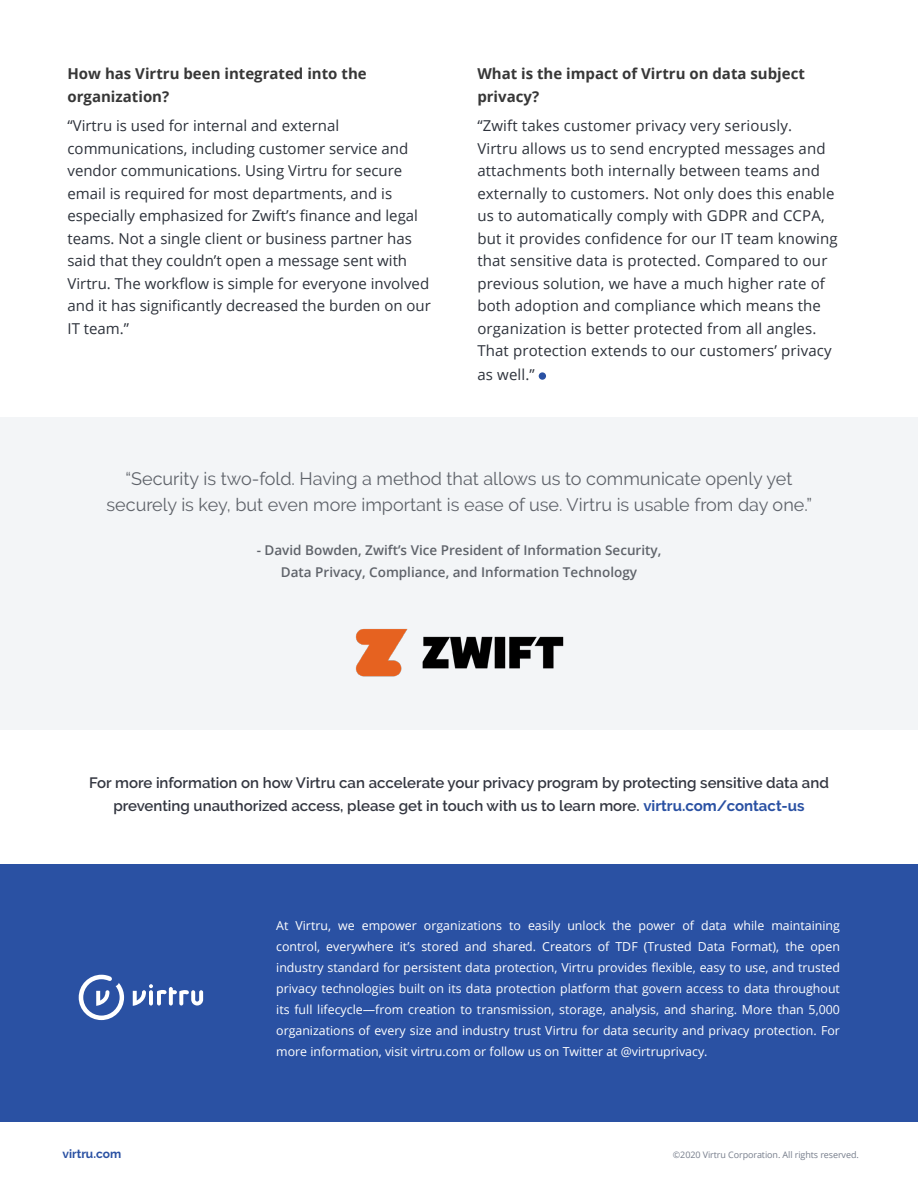
<style>
.page{position:relative;width:918px;height:1188px;background:#fff}
.page>*{position:absolute;margin:0;border:0;box-sizing:border-box;transform-origin:0 0}
.t1{font:18px/25.5px "Raleway";color:#5f636a;text-align:center}
.t2{font:15px/22.5px "Open Sans";letter-spacing:.01em;color:#2d323b}
.t3{font:600 15px/22.5px "Raleway";color:#343741;text-align:center}
.t4{font:700 15px/23.2px "Open Sans";color:#373737}
.t5{font:600 13.5px/22.5px "Open Sans";color:#5f636a;text-align:center}
.t6{font:12.3px/21px "Open Sans";color:#fff;text-align:justify}
.t7{font:700 12px "Raleway";color:#2a51a3}
.t8{font:9px "Open Sans";letter-spacing:-.01em;color:#777e8c}
.s1{font-weight:700;color:#2a51a3}
</style>
<div class="page">
<div style="left:0;top:417px;width:918px;height:313px;background:#f3f5f7"></div>
<div style="left:539px;top:372px;width:7px;height:8px;background:#2a51a3;border-radius:50%"></div>
<div style="left:0;top:864px;width:918px;height:258px;background:#2a51a3"></div>
<svg style="left:133px;top:984px;width:70px;height:22px"></svg>
<svg style="left:79px;top:975px;width:45px;height:45px"></svg>
<img style="left:355px;top:628px;width:209px;height:49px">
<p class="t4" style="left:68px;top:62px;width:301px">How has Virtru been integrated into the organization?</p>
<p class="t2" style="left:68px;top:114px;width:365px">“Virtru is used for internal and external communications, including customer service and vendor communications. Using Virtru for secure email is required for most departments, and is especially emphasized for Zwift’s finance and legal teams. Not a single client or business partner has said that they couldn’t open a message sent with Virtru. The workflow is simple for everyone involved and it has significantly decreased the burden on our IT team.”</p>
<p class="t4" style="left:477px;top:62px;width:329px">What is the impact of Virtru on data subject privacy?</p>
<p class="t2" style="left:477px;top:114px;width:362px">“Zwift takes customer privacy very seriously.<br>Virtru allows us to send encrypted messages and attachments both internally between teams and externally to customers. Not only does this enable us to automatically comply with GDPR and CCPA, but it provides confidence for our IT team knowing that sensitive data is protected. Compared to our previous solution, we have a much higher rate of both adoption and compliance which means the organization is better protected from all angles.<br>That protection extends to our customers’ privacy as well.”</p>
<p class="t1" style="left:106px;top:466px;width:707px">“Security is two-fold. Having a method that allows us to communicate openly yet securely is key, but even more important is ease of use. Virtru is usable from day one.”</p>
<p class="t5" style="left:257px;top:538px;width:406px">- David Bowden, Zwift’s Vice President of Information Security,<br>Data Privacy, Compliance, and Information Technology</p>
<p class="t3" style="left:89px;top:772px;width:741px">For more information on how Virtru can accelerate your privacy program by protecting sensitive data and preventing unauthorized access, please get in touch with us to learn more. <span class="s1">virtru.com/contact-us</span></p>
<p class="t6" style="left:276px;top:915px;width:565px">At Virtru, we empower organizations to easily unlock the power of data while maintaining control, everywhere it’s stored and shared. Creators of TDF (Trusted Data Format), the open industry standard for persistent data protection, Virtru provides flexible, easy to use, and trusted privacy technologies built on its data protection platform that govern access to data throughout its full lifecycle—from creation to transmission, storage, analysis, and sharing. More than 5,000 organizations of every size and industry trust Virtru for data security and privacy protection. For more information, visit virtru.com or follow us on Twitter at @virtruprivacy.</p>
<p class="t7" style="left:62px;top:1147px;width:60px">virtru.com</p>
<p class="t8" style="left:673px;top:1148px;width:187px">©2020 Virtru Corporation. All rights reserved.</p>
</div>
